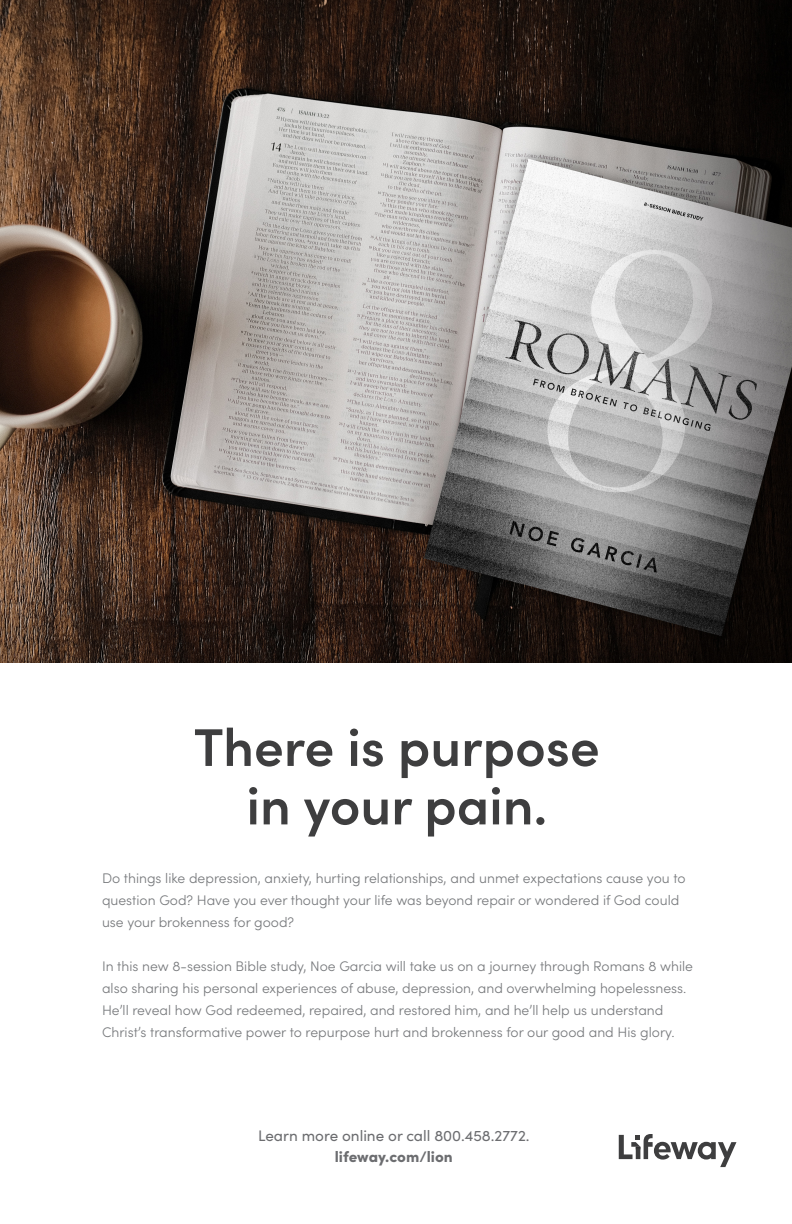
<style>
.page{position:relative;width:792px;height:1224px;background:#fff}
.page>*{position:absolute;margin:0;border:0;box-sizing:border-box;transform-origin:0 0}
.t1{font:600 53.2px "Sofia Pro";color:#3e3e3f}
.t2{font:15.3px "Sofia Pro";color:#6c6d70}
.t3{font:900 15.3px "Sofia Pro";color:#6c6d70}
.t4{font:300 13.9px/22px "Sofia Pro";color:#76787b}
</style>
<div class="page">
<svg style="left:619px;top:1134px;width:117px;height:33px"></svg>
<img style="left:0;top:0;width:792px;height:663px">
<p class="t1" style="left:194px;top:707px;width:407px">There is purpose</p>
<p class="t1" style="left:246px;top:766px;width:302px">in your pain.</p>
<p class="t4" style="left:102px;top:866px;width:585px">Do things like depression, anxiety, hurting relationships, and unmet expectations cause you to question God? Have you ever thought your life was beyond repair or wondered if God could use your brokenness for good?</p>
<p class="t4" style="left:102px;top:954px;width:593px">In this new 8-session Bible study, Noe Garcia will take us on a journey through Romans 8 while also sharing his personal experiences of abuse, depression, and overwhelming hopelessness.<br>He’ll reveal how God redeemed, repaired, and restored him, and he’ll help us understand Christ’s transformative power to repurpose hurt and brokenness for our good and His glory.</p>
<p class="t2" style="left:258px;top:1124px;width:273px">Learn more online or call 800.458.2772.</p>
<p class="t3" style="left:335px;top:1145px;width:120px">lifeway.com/lion</p>
</div>
